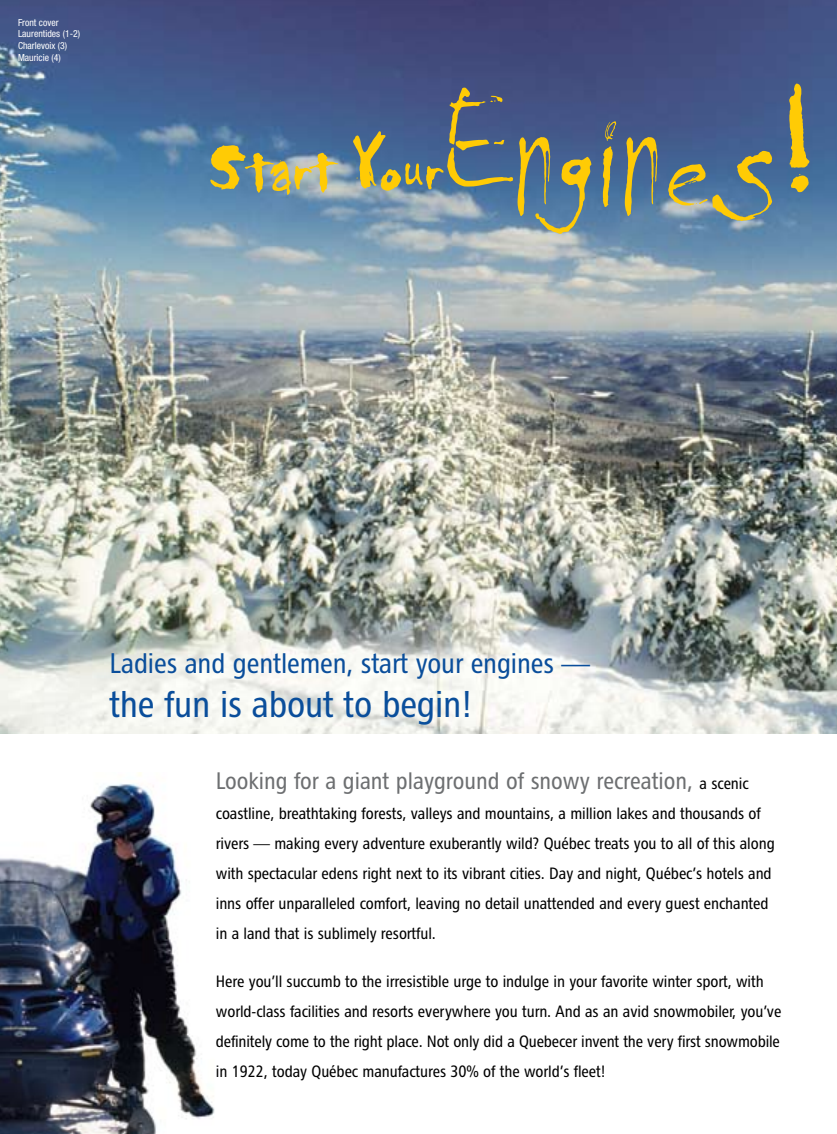
<style>
.page{position:relative;width:837px;height:1134px;background:#fff}
.page>*{position:absolute;margin:0;border:0;box-sizing:border-box;transform-origin:0 0}
.t1{font:150px "Doodlebug";color:#ffcb05}
.t2{font:67.5px "Doodlebug";color:#ffcb05}
.t3{font:37.5px "Chaloult Cond";letter-spacing:-.005em;color:#0a4e9b}
.t4{font:28.5px "Chaloult Cond";letter-spacing:-.005em;color:#0a4e9b}
.t5{font:24px "Chaloult Cond";color:#6d6f71}
.t6{font:16.5px/30px "Chaloult Cond";letter-spacing:-.005em;color:#000}
.t7{font:condensed 9.75px/11.7px "Helvetica Neue";color:#fff}
.s1{font-size:85.5px}
.s2{font-size:16.5px;color:#000}
</style>
<div class="page">
<img style="left:0;top:0;width:837px;height:734px">
<img style="left:0;top:773px;width:215px;height:361px">
<p class="t7" style="left:18px;top:16px;width:64px">Front cover<br>Laurentides (1-2)<br>Charlevoix (3)<br>Mauricie (4)</p>
<h1 class="t1" style="left:437px;top:52px;width:383px">Engines!</h1>
<h2 class="t2" style="left:207px;top:121px;width:237px"><span class="s1">S</span>tart Your</h2>
<h3 class="t4" style="left:110px;top:646px;width:482px">Ladies and gentlemen, start your engines —</h3>
<h3 class="t3" style="left:110px;top:680px;width:364px">the fun is about to begin!</h3>
<h3 class="t5" style="left:216px;top:766px;width:534px">Looking for a giant playground of snowy recreation, <span class="s2">a scenic</span></h3>
<p class="t6" style="left:216px;top:798px;width:560px">coastline, breathtaking forests, valleys and mountains, a million lakes and thousands of rivers — making every adventure exuberantly wild? Québec treats you to all of this along with spectacular edens right next to its vibrant cities. Day and night, Québec’s hotels and inns offer unparalleled comfort, leaving no detail unattended and every guest enchanted in a land that is sublimely resortful.</p>
<p class="t6" style="left:216px;top:966px;width:567px">Here you’ll succumb to the irresistible urge to indulge in your favorite winter sport, with world-class facilities and resorts everywhere you turn. And as an avid snowmobiler, you’ve definitely come to the right place. Not only did a Quebecer invent the very first snowmobile in 1922, today Québec manufactures 30% of the world’s fleet!</p>
</div>
